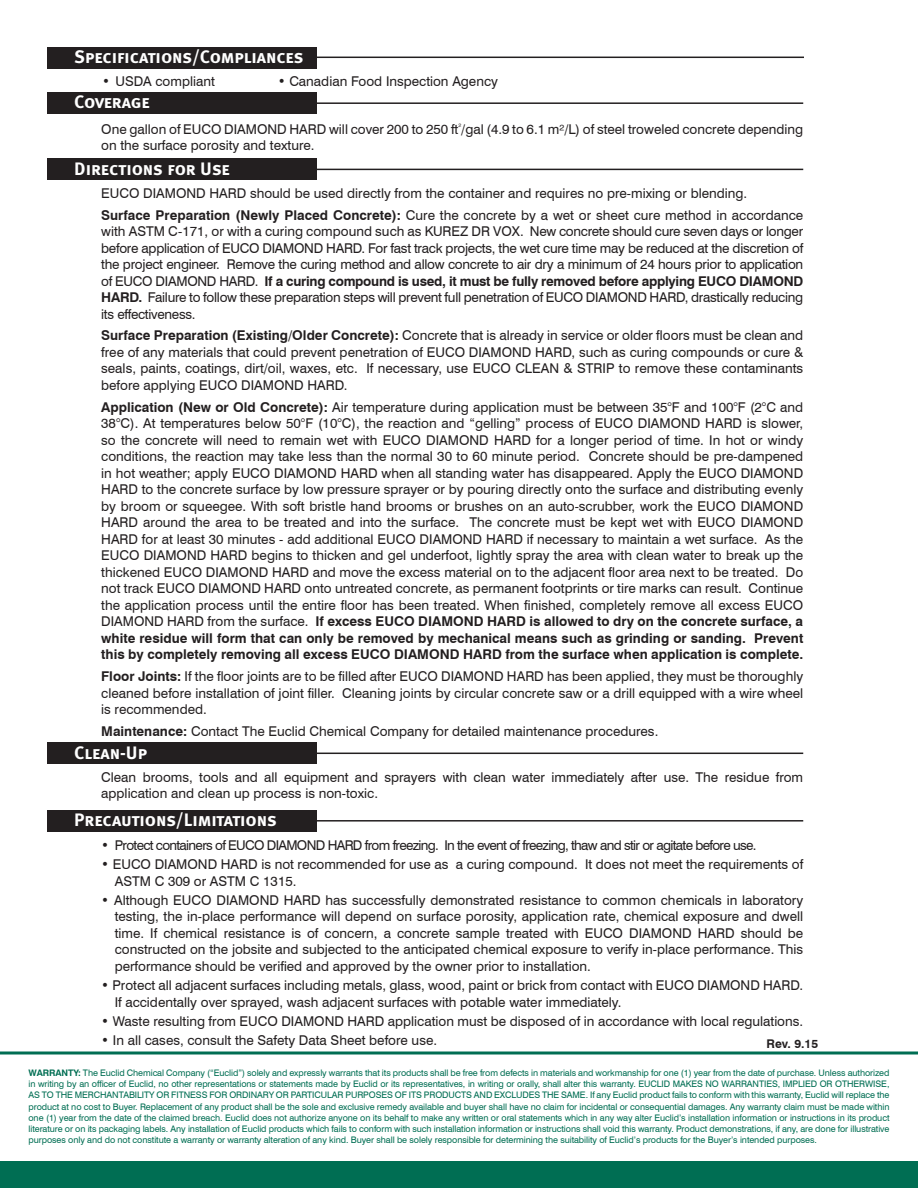
<style>
.page{position:relative;width:918px;height:1188px;background:#fff}
.page>*{position:absolute;margin:0;border:0;box-sizing:border-box;transform-origin:0 0}
.SubHeading{font:18px "Meta Bold Caps";letter-spacing:-.005em;color:#fff}
.Body_Copy{font:13.5px/16.5px "Swiss 721 BT";color:#231f20;text-align:justify}
.Bullet_Copy{font:13.5px/16.5px "Swiss 721 BT";color:#231f20}
.Bullet_Copy-2{font:13.5px "Swiss 721 BT";letter-spacing:-.05em;color:#231f20}
.Bullet_Copy-3{font:700 12px "Swiss 721 BT";color:#231f20}
.t1{font:9px/11.2px "Swiss 721 BT";letter-spacing:-.01em;color:#006e53;text-align:justify}
.s1{font-weight:700}
</style>
<div class="page">
<div style="left:0;top:1161px;width:918px;height:27px;background:#006e53"></div>
<hr style="left:0;top:1052px;width:918px;height:2px;background:#006e53">
<div style="left:47px;top:92px;width:270px;height:22px;background:#231f20"></div>
<hr style="left:306px;top:102px;width:497px;height:2px;background:#231f20">
<div style="left:47px;top:159px;width:270px;height:21px;background:#231f20"></div>
<hr style="left:306px;top:169px;width:497px;height:1px;background:#231f20">
<div style="left:47px;top:742px;width:270px;height:22px;background:#231f20"></div>
<hr style="left:306px;top:753px;width:497px;height:1px;background:#231f20">
<div style="left:47px;top:810px;width:270px;height:22px;background:#231f20"></div>
<hr style="left:306px;top:820px;width:497px;height:2px;background:#231f20">
<div style="left:47px;top:47px;width:270px;height:22px;background:#231f20"></div>
<hr style="left:307px;top:57px;width:497px;height:1px;background:#231f20">
<p class="SubHeading" style="left:74px;top:46px;width:231px">Specifications/Compliances</p>
<p class="Bullet_Copy" style="left:102px;top:72px;width:114px">• USDA compliant</p>
<p class="Bullet_Copy" style="left:278px;top:72px;width:222px">• Canadian Food Inspection Agency</p>
<p class="SubHeading" style="left:74px;top:92px;width:77px">Coverage</p>
<p class="Body_Copy" style="left:101px;top:121px;width:703px">One gallon of EUCO DIAMOND HARD will cover 200 to 250 ft<sup>²</sup>/gal (4.9 to 6.1 m²/L) of steel troweled concrete depending on the surface porosity and texture.</p>
<p class="SubHeading" style="left:74px;top:158px;width:157px">Directions for Use</p>
<p class="Body_Copy" style="left:101px;top:184px;width:648px">EUCO DIAMOND HARD should be used directly from the container and requires no pre-mixing or blending.</p>
<p class="Body_Copy" style="left:101px;top:206px;width:704px"><span class="s1">Surface Preparation (Newly Placed Concrete):</span> Cure the concrete by a wet or sheet cure method in accordance with ASTM C-171, or with a curing compound such as KUREZ DR VOX. New concrete should cure seven days or longer before application of EUCO DIAMOND HARD. For fast track projects, the wet cure time may be reduced at the discretion of the project engineer. Remove the curing method and allow concrete to air dry a minimum of 24 hours prior to application of EUCO DIAMOND HARD. <span class="s1">If a curing compound is used, it must be fully removed before applying EUCO DIAMOND HARD.</span> Failure to follow these preparation steps will prevent full penetration of EUCO DIAMOND HARD, drastically reducing its effectiveness.</p>
<p class="Body_Copy" style="left:101px;top:327px;width:704px"><span class="s1">Surface Preparation (Existing/Older Concrete):</span> Concrete that is already in service or older floors must be clean and free of any materials that could prevent penetration of EUCO DIAMOND HARD, such as curing compounds or cure &amp; seals, paints, coatings, dirt/oil, waxes, etc. If necessary, use EUCO CLEAN &amp; STRIP to remove these contaminants before applying EUCO DIAMOND HARD.</p>
<p class="Body_Copy" style="left:101px;top:399px;width:704px"><span class="s1">Application (New or Old Concrete):</span> Air temperature during application must be between 35°F and 100°F (2°C and 38°C). At temperatures below 50°F (10°C), the reaction and “gelling” process of EUCO DIAMOND HARD is slower, so the concrete will need to remain wet with EUCO DIAMOND HARD for a longer period of time. In hot or windy conditions, the reaction may take less than the normal 30 to 60 minute period. Concrete should be pre-dampened in hot weather; apply EUCO DIAMOND HARD when all standing water has disappeared. Apply the EUCO DIAMOND HARD to the concrete surface by low pressure sprayer or by pouring directly onto the surface and distributing evenly by broom or squeegee. With soft bristle hand brooms or brushes on an auto-scrubber, work the EUCO DIAMOND HARD around the area to be treated and into the surface. The concrete must be kept wet with EUCO DIAMOND HARD for at least 30 minutes - add additional EUCO DIAMOND HARD if necessary to maintain a wet surface. As the EUCO DIAMOND HARD begins to thicken and gel underfoot, lightly spray the area with clean water to break up the thickened EUCO DIAMOND HARD and move the excess material on to the adjacent floor area next to be treated. Do not track EUCO DIAMOND HARD onto untreated concrete, as permanent footprints or tire marks can result. Continue the application process until the entire floor has been treated. When finished, completely remove all excess EUCO DIAMOND HARD from the surface. <span class="s1">If excess EUCO DIAMOND HARD is allowed to dry on the concrete surface, a white residue will form that can only be removed by mechanical means such as grinding or sanding. Prevent this by completely removing all excess EUCO DIAMOND HARD from the surface when application is complete.</span></p>
<p class="Body_Copy" style="left:101px;top:668px;width:704px"><span class="s1">Floor Joints:</span> If the floor joints are to be filled after EUCO DIAMOND HARD has been applied, they must be thoroughly cleaned before installation of joint filler. Cleaning joints by circular concrete saw or a drill equipped with a wire wheel is recommended.</p>
<p class="Body_Copy" style="left:101px;top:723px;width:559px"><span class="s1">Maintenance:</span> Contact The Euclid Chemical Company for detailed maintenance procedures.</p>
<p class="SubHeading" style="left:74px;top:742px;width:74px">Clean-Up</p>
<p class="Body_Copy" style="left:101px;top:768px;width:703px">Clean brooms, tools and all equipment and sprayers with clean water immediately after use. The residue from application and clean up process is non-toxic.</p>
<p class="SubHeading" style="left:74px;top:809px;width:204px">Precautions/Limitations</p>
<p class="Bullet_Copy-2" style="left:101px;top:837px;width:657px">• Protect containers of EUCO DIAMOND HARD from freezing. In the event of freezing, thaw and stir or agitate before use.</p>
<p class="Bullet_Copy" style="left:115px;top:856px;width:690px;text-indent:-14px">• EUCO DIAMOND HARD is not recommended for use as a curing compound. It does not meet the requirements of<br>ASTM C 309 or ASTM C 1315.</p>
<p class="Bullet_Copy" style="left:115px;top:892px;width:690px;text-align:justify;text-indent:-14px">• Although EUCO DIAMOND HARD has successfully demonstrated resistance to common chemicals in laboratory testing, the in-place performance will depend on surface porosity, application rate, chemical exposure and dwell time. If chemical resistance is of concern, a concrete sample treated with EUCO DIAMOND HARD should be constructed on the jobsite and subjected to the anticipated chemical exposure to verify in-place performance. This performance should be verified and approved by the owner prior to installation.</p>
<p class="Bullet_Copy" style="left:115px;top:977px;width:690px;text-indent:-14px">• Protect all adjacent surfaces including metals, glass, wood, paint or brick from contact with EUCO DIAMOND HARD.<br>If accidentally over sprayed, wash adjacent surfaces with potable water immediately.</p>
<p class="Bullet_Copy" style="left:101px;top:1013px;width:704px">• Waste resulting from EUCO DIAMOND HARD application must be disposed of in accordance with local regulations.</p>
<p class="Bullet_Copy" style="left:101px;top:1032px;width:337px">• In all cases, consult the Safety Data Sheet before use.</p>
<p class="Bullet_Copy-3" style="left:767px;top:1036px;width:53px">Rev. 9.15</p>
<p class="t1" style="left:28px;top:1067px;width:863px"><span class="s1">WARRANTY:</span> The Euclid Chemical Company (“Euclid”) solely and expressly warrants that its products shall be free from defects in materials and workmanship for one (1) year from the date of purchase. Unless authorized in writing by an officer of Euclid, no other representations or statements made by Euclid or its representatives, in writing or orally, shall alter this warranty. EUCLID MAKES NO WARRANTIES, IMPLIED OR OTHERWISE, AS TO THE MERCHANTABILITY OR FITNESS FOR ORDINARY OR PARTICULAR PURPOSES OF ITS PRODUCTS AND EXCLUDES THE SAME. If any Euclid product fails to conform with this warranty, Euclid will replace the product at no cost to Buyer. Replacement of any product shall be the sole and exclusive remedy available and buyer shall have no claim for incidental or consequential damages. Any warranty claim must be made within one (1) year from the date of the claimed breach. Euclid does not authorize anyone on its behalf to make any written or oral statements which in any way alter Euclid’s installation information or instructions in its product literature or on its packaging labels. Any installation of Euclid products which fails to conform with such installation information or instructions shall void this warranty. Product demonstrations, if any, are done for illustrative purposes only and do not constitute a warranty or warranty alteration of any kind. Buyer shall be solely responsible for determining the suitability of Euclid’s products for the Buyer’s intended purposes.</p>
</div>
